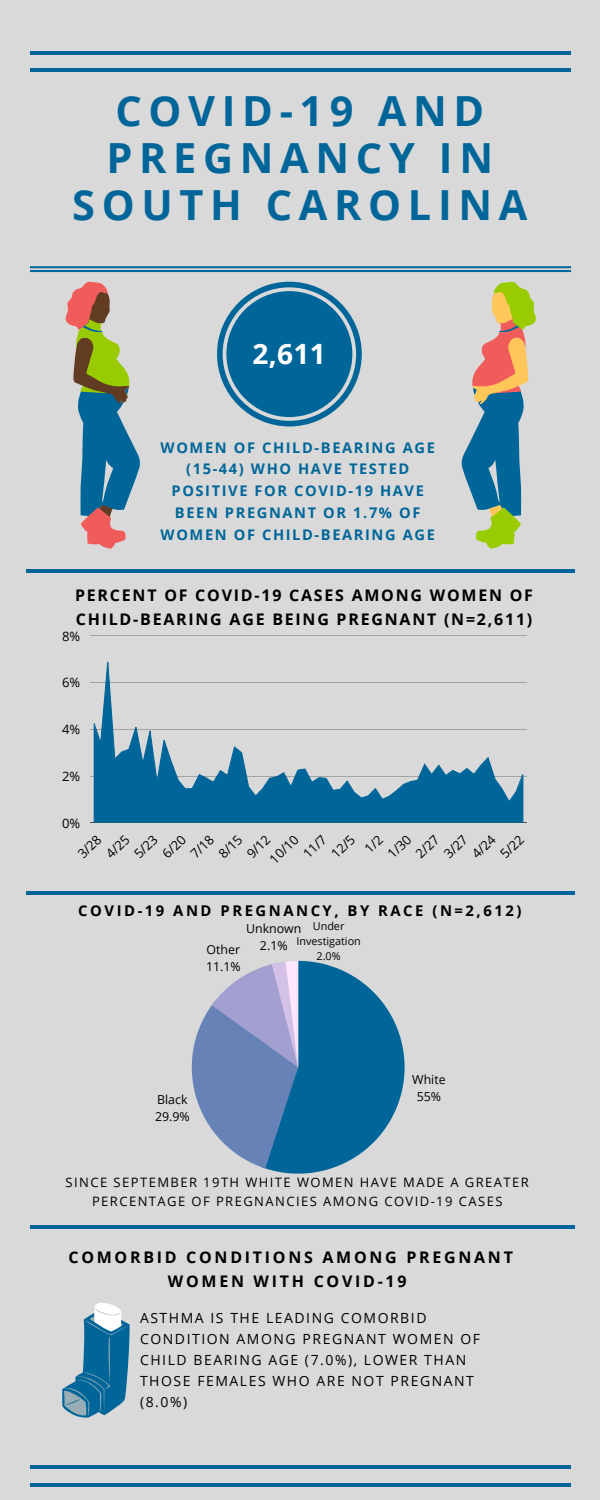
<style>
.page{position:relative;width:600px;height:1500px;background:#d9d9d9}
.page>*{position:absolute;margin:0;border:0;box-sizing:border-box;transform-origin:0 0}
.t1{font:700 41.5px/47.2px "Open Sans";letter-spacing:.16em;color:#069;text-align:center}
.t2{font:700 28px "Open Sans";color:#fff}
.t3{font:700 16px/24px "Open Sans";letter-spacing:.11em;color:#000}
.t4{font:700 16px/24px "Open Sans";letter-spacing:.17em;color:#000;text-align:center}
.t5{font:700 14.8px "Open Sans";letter-spacing:.17em;color:#000}
.t6{font:700 14.6px/21.8px "Open Sans";letter-spacing:.11em;color:#069;text-align:center}
.t7{font:14px/21px "Open Sans";letter-spacing:.11em;color:#000}
.t8{font:13px/19.5px "Open Sans";letter-spacing:.11em;color:#000;text-align:center}
.t9{font:12.4px "Open Sans";color:#000}
.t10{font:10.8px "Open Sans";color:#000}
</style>
<div class="page">
<hr style="left:30px;top:1483px;width:541px;height:4px;background:#069">
<hr style="left:30px;top:1465px;width:541px;height:4px;background:#069">
<hr style="left:30px;top:51px;width:541px;height:3px;background:#069">
<hr style="left:30px;top:69px;width:541px;height:3px;background:#069">
<hr style="left:30px;top:270px;width:541px;height:2px;background:#069">
<hr style="left:30px;top:266px;width:541px;height:2px;background:#069">
<hr style="left:26px;top:569px;width:548px;height:4px;background:#069">
<svg style="left:217px;top:282px;width:145px;height:144px"></svg>
<div style="left:226px;top:291px;width:126px;height:126px;background:#069;border-radius:50%"></div>
<hr style="left:26px;top:891px;width:548px;height:4px;background:#069">
<hr style="left:30px;top:1225px;width:544px;height:4px;background:#069">
<svg style="left:66px;top:282px;width:74px;height:267px"></svg>
<hr style="left:90px;top:636px;width:437px;height:1px;background:#000">
<hr style="left:90px;top:682px;width:437px;height:1px;background:#000">
<hr style="left:90px;top:729px;width:437px;height:1px;background:#000">
<hr style="left:90px;top:776px;width:437px;height:1px;background:#000">
<hr style="left:90px;top:823px;width:437px;height:1px;background:#000">
<svg style="left:94px;top:662px;width:429px;height:161px"></svg>
<svg style="left:192px;top:961px;width:213px;height:213px"></svg>
<svg style="left:62px;top:1303px;width:68px;height:115px"></svg>
<svg style="left:462px;top:282px;width:74px;height:267px"></svg>
<p class="t1" style="left:72px;top:86px;width:457px">COVID-19 AND<br>PREGNANCY IN<br>SOUTH CAROLINA</p>
<p class="t2" style="left:253px;top:335px;width:75px">2,611</p>
<p class="t6" style="left:161px;top:436px;width:276px">WOMEN OF CHILD-BEARING AGE (15-44) WHO HAVE TESTED<br>POSITIVE FOR COVID-19 HAVE<br>BEEN PREGNANT OR 1.7% OF<br>WOMEN OF CHILD-BEARING AGE</p>
<p class="t3" style="left:75px;top:583px;width:459px">PERCENT OF COVID-19 CASES AMONG WOMEN OF<br>CHILD-BEARING AGE BEING PREGNANT (N=2,611)</p>
<p class="t8" style="left:62px;top:626px;width:20px">8%</p>
<p class="t8" style="left:62px;top:673px;width:20px">6%</p>
<p class="t8" style="left:62px;top:719px;width:20px">4%</p>
<p class="t8" style="left:62px;top:766px;width:20px">2%</p>
<p class="t8" style="left:62px;top:813px;width:20px">0%</p>
<p class="t8" style="left:73px;top:849px;width:29px;rotate:-45deg">3/28</p>
<p class="t8" style="left:101px;top:849px;width:29px;rotate:-45deg">4/25</p>
<p class="t8" style="left:129px;top:849px;width:29px;rotate:-45deg">5/23</p>
<p class="t8" style="left:157px;top:849px;width:29px;rotate:-45deg">6/20</p>
<p class="t8" style="left:186px;top:849px;width:29px;rotate:-45deg">7/18</p>
<p class="t8" style="left:214px;top:849px;width:29px;rotate:-45deg">8/15</p>
<p class="t8" style="left:242px;top:849px;width:29px;rotate:-45deg">9/12</p>
<p class="t8" style="left:265px;top:854px;width:36px;rotate:-45deg">10/10</p>
<p class="t8" style="left:298px;top:849px;width:29px;rotate:-45deg">11/7</p>
<p class="t8" style="left:326px;top:849px;width:29px;rotate:-45deg">12/5</p>
<p class="t8" style="left:383px;top:849px;width:29px;rotate:-45deg">1/30</p>
<p class="t8" style="left:411px;top:849px;width:29px;rotate:-45deg">2/27</p>
<p class="t8" style="left:439px;top:849px;width:29px;rotate:-45deg">3/27</p>
<p class="t8" style="left:467px;top:849px;width:29px;rotate:-45deg">4/24</p>
<p class="t8" style="left:495px;top:849px;width:29px;rotate:-45deg">5/22</p>
<p class="t5" style="left:78px;top:900px;width:445px">COVID-19 AND PREGNANCY, BY RACE (N=2,612)</p>
<p class="t10" style="left:313px;top:918px;width:33px">Under</p>
<p class="t10" style="left:296px;top:933px;width:66px">Investigation</p>
<p class="t10" style="left:317px;top:948px;width:26px">2.0%</p>
<p class="t9" style="left:246px;top:920px;width:57px">Unknown</p>
<p class="t9" style="left:260px;top:937px;width:29px">2.1%</p>
<p class="t9" style="left:207px;top:941px;width:35px">Other</p>
<p class="t9" style="left:206px;top:958px;width:36px">11.1%</p>
<p class="t9" style="left:412px;top:1071px;width:35px">White</p>
<p class="t9" style="left:157px;top:1091px;width:32px">Black</p>
<p class="t9" style="left:417px;top:1088px;width:26px">55%</p>
<p class="t9" style="left:155px;top:1108px;width:36px">29.9%</p>
<p class="t8" style="left:66px;top:1172px;width:465px">SINCE SEPTEMBER 19TH WHITE WOMEN HAVE MADE A GREATER<br>PERCENTAGE OF PREGNANCIES AMONG COVID-19 CASES</p>
<p class="t4" style="left:68px;top:1245px;width:446px">COMORBID CONDITIONS AMONG PREGNANT<br>WOMEN WITH COVID-19</p>
<p class="t7" style="left:140px;top:1307px;width:342px">ASTHMA IS THE LEADING COMORBID<br>CONDITION AMONG PREGNANT WOMEN OF<br>CHILD BEARING AGE (7.0%), LOWER THAN<br>THOSE FEMALES WHO ARE NOT PREGNANT (8.0%)</p>
</div>
